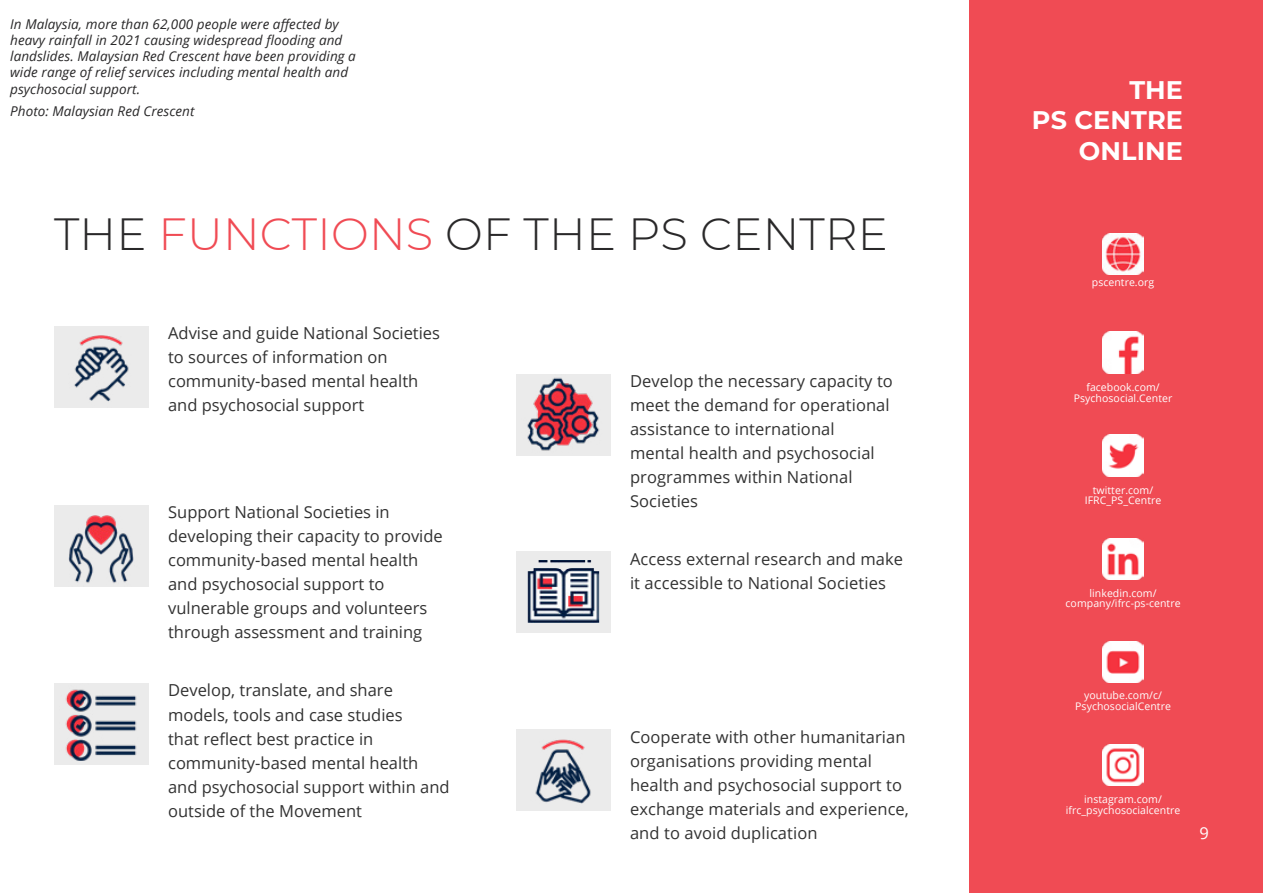
<style>
.page{position:relative;width:1263px;height:893px;background:#fff}
.page>*{position:absolute;margin:0;border:0;box-sizing:border-box;transform-origin:0 0}
.t1{font:300 45px "Montserrat";letter-spacing:.005em;color:#292829}
.t2{font:700 25.5px/30.6px "Montserrat";letter-spacing:.005em;color:#fff;text-align:right}
.t3{font:16.5px/24px "Open Sans";color:#323232}
.t4{font:16.5px "Open Sans";color:#fff}
.t5{font:italic 13.5px/16.2px "Open Sans";letter-spacing:.005em;color:#292829}
.t6{font:10.5px/10.5px "Open Sans";letter-spacing:.005em;color:#fff;text-align:center}
.s1{color:#f04b54}
</style>
<div class="page">
<div style="left:969px;top:0;width:294px;height:893px;background:#f04b54"></div>
<div style="left:54px;top:327px;width:95px;height:81px;background:#ebebeb"></div>
<img style="left:74px;top:335px;width:55px;height:67px">
<div style="left:54px;top:505px;width:95px;height:82px;background:#ebebeb"></div>
<img style="left:68px;top:515px;width:66px;height:68px">
<div style="left:54px;top:684px;width:95px;height:81px;background:#ebebeb"></div>
<img style="left:65px;top:689px;width:72px;height:72px">
<div style="left:516px;top:374px;width:95px;height:81px;background:#ebebeb"></div>
<img style="left:527px;top:377px;width:73px;height:74px">
<div style="left:516px;top:552px;width:95px;height:81px;background:#ebebeb"></div>
<img style="left:528px;top:560px;width:71px;height:63px">
<div style="left:516px;top:730px;width:95px;height:81px;background:#ebebeb"></div>
<img style="left:535px;top:739px;width:56px;height:65px">
<img style="left:1102px;top:233px;width:42px;height:41px">
<img style="left:1102px;top:332px;width:42px;height:41px">
<img style="left:1102px;top:435px;width:42px;height:41px">
<img style="left:1102px;top:538px;width:42px;height:41px">
<img style="left:1102px;top:641px;width:42px;height:42px">
<img style="left:1102px;top:745px;width:42px;height:41px">
<p class="t5" style="left:10px;top:15px;width:347px">In Malaysia, more than 62,000 people were affected by heavy rainfall in 2021 causing widespread flooding and landslides. Malaysian Red Crescent have been providing a wide range of relief services including mental health and psychosocial support.</p>
<p class="t5" style="left:10px;top:102px;width:186px">Photo: Malaysian Red Crescent</p>
<h1 class="t1" style="left:54px;top:203px;width:835px">THE <span class="s1">FUNCTIONS</span> OF THE PS CENTRE</h1>
<p class="t3" style="left:168px;top:321px;width:273px">Advise and guide National Societies to sources of information on community-based mental health and psychosocial support</p>
<p class="t3" style="left:168px;top:500px;width:276px">Support National Societies in developing their capacity to provide community-based mental health and psychosocial support to vulnerable groups and volunteers through assessment and training</p>
<p class="t3" style="left:168px;top:678px;width:283px">Develop, translate, and share models, tools and case studies<br>that reflect best practice in community-based mental health and psychosocial support within and outside of the Movement</p>
<p class="t3" style="left:630px;top:368px;width:264px">Develop the necessary capacity to meet the demand for operational assistance to international mental health and psychosocial programmes within National<br>Societies</p>
<p class="t3" style="left:630px;top:546px;width:275px">Access external research and make it accessible to National Societies</p>
<p class="t3" style="left:630px;top:724px;width:280px">Cooperate with other humanitarian organisations providing mental health and psychosocial support to exchange materials and experience, and to avoid duplication</p>
<h2 class="t2" style="left:1032px;top:73px;width:153px">THE<br>PS CENTRE<br>ONLINE</h2>
<p class="t6" style="left:1092px;top:276px;width:64px">pscentre.org</p>
<p class="t6" style="left:1074px;top:382px;width:100px">facebook.com/<br>Psychosocial.Center</p>
<p class="t6" style="left:1085px;top:485px;width:78px">twitter.com/<br>IFRC_PS_Centre</p>
<p class="t6" style="left:1065px;top:587px;width:116px">linkedin.com/ company/ifrc-ps-centre</p>
<p class="t6" style="left:1075px;top:690px;width:97px">youtube.com/c/<br>PsychosocialCentre</p>
<p class="t6" style="left:1066px;top:794px;width:116px">instagram.com/ ifrc_psychosocialcentre</p>
<p class="t4" style="left:1199px;top:822px;width:11px">9</p>
</div>
